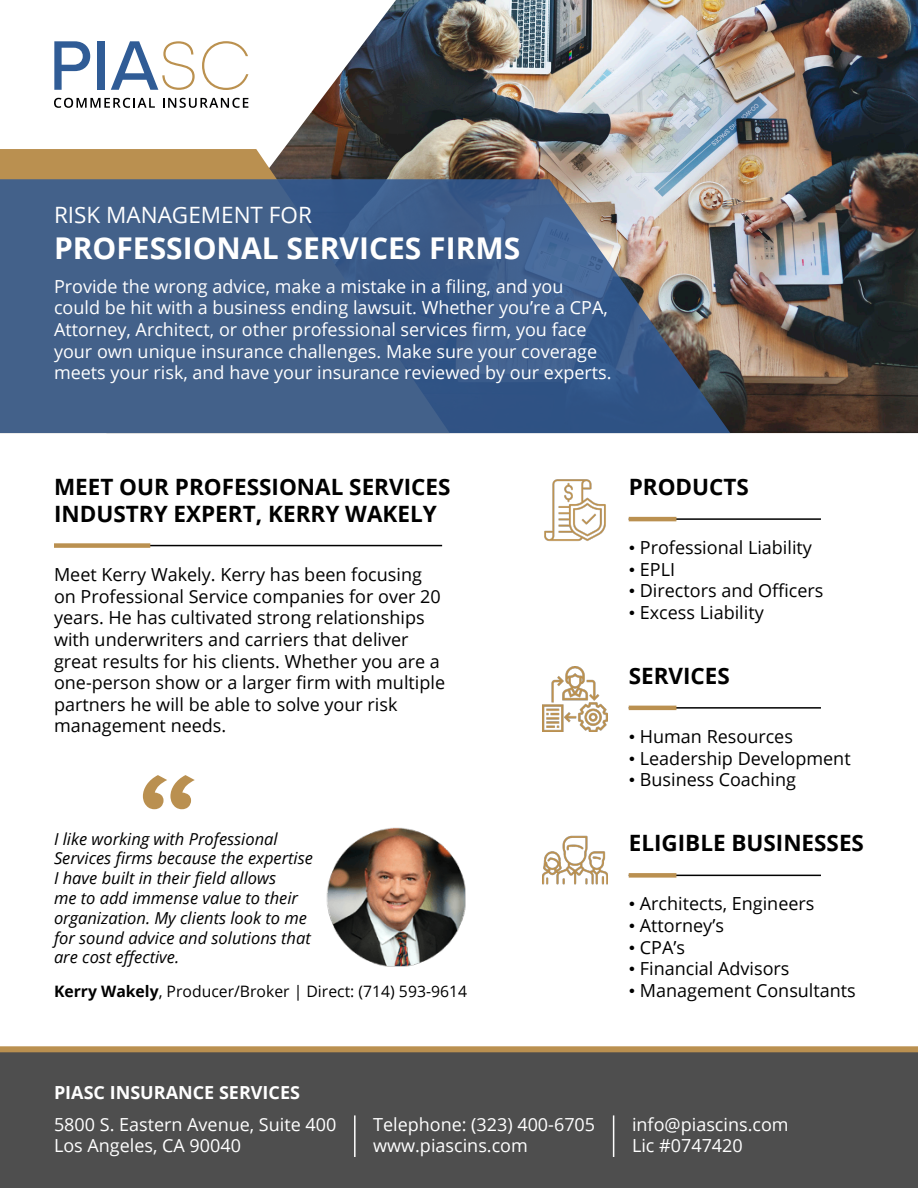
<style>
.page{position:relative;width:918px;height:1188px;background:#fff}
.page>*{position:absolute;margin:0;border:0;box-sizing:border-box;transform-origin:0 0}
.t1{font:165px "Karla";color:#ba9050}
.t2{font:700 30px "Open Sans";color:#fff}
.t3{font:700 22.5px/27px "Open Sans";color:#000}
.t4{font:22.5px "Open Sans";color:#fff}
.t5{font:18px/21.6px "Open Sans";color:#000}
.t6{font:18px/21.6px "Open Sans";color:#fff}
.t7{font:700 18px "Open Sans";color:#fff}
.t8{font:italic 16.5px/19.8px "Open Sans";color:#000}
.t9{font:15.75px "Open Sans";color:#000}
.s1{font-weight:700}
.s2{font-family:"Proxima Nova Extrabld"}
</style>
<div class="page">
<img style="left:106px;top:0;width:812px;height:433px">
<svg style="left:0;top:149px;width:450px;height:30px;background:#9b7d53"></svg>
<svg style="left:0;top:179px;width:730px;height:254px;background:#4b658a"></svg>
<svg style="left:54px;top:41px;width:36px;height:49px"></svg>
<div style="left:98px;top:41px;width:7px;height:49px;background:#305c96"></div>
<svg style="left:111px;top:41px;width:84px;height:49px"></svg>
<svg style="left:202px;top:41px;width:46px;height:49px"></svg>
<svg style="left:54px;top:98px;width:101px;height:10px"></svg>
<svg style="left:163px;top:98px;width:85px;height:10px"></svg>
<img style="left:327px;top:828px;width:139px;height:139px">
<hr style="left:54px;top:545px;width:388px;height:1px;background:#000">
<div style="left:54px;top:543px;width:96px;height:5px;background:#ba9050"></div>
<img style="left:544px;top:479px;width:62px;height:63px">
<hr style="left:629px;top:518px;width:192px;height:2px;background:#000">
<hr style="left:629px;top:517px;width:47px;height:4px;background:#ba9050">
<img style="left:543px;top:667px;width:65px;height:64px">
<hr style="left:629px;top:707px;width:192px;height:2px;background:#000">
<hr style="left:629px;top:706px;width:47px;height:4px;background:#ba9050">
<img style="left:543px;top:835px;width:65px;height:50px">
<hr style="left:629px;top:875px;width:192px;height:1px;background:#000">
<div style="left:629px;top:873px;width:47px;height:5px;background:#ba9050"></div>
<div style="left:0;top:1050px;width:918px;height:138px;background:#4e4e4e"></div>
<div style="left:0;top:1046px;width:918px;height:6px;background:#ba9050"></div>
<hr style="left:354px;top:1115px;width:2px;height:42px;background:#fff">
<hr style="left:613px;top:1115px;width:1px;height:42px;background:#fff">
<p class="t4" style="left:54px;top:200px;width:259px">RISK MANAGEMENT FOR</p>
<p class="t2" style="left:54px;top:227px;width:468px">PROFESSIONAL SERVICES FIRMS</p>
<p class="t6" style="left:54px;top:275px;width:559px">Provide the wrong advice, make a mistake in a filing, and you could be hit with a business ending lawsuit. Whether you’re a CPA, Attorney, Architect, or other professional services firm, you face your own unique insurance challenges. Make sure your coverage meets your risk, and have your insurance reviewed by our experts.</p>
<p class="t3" style="left:54px;top:473px;width:398px">MEET OUR PROFESSIONAL SERVICES<br>INDUSTRY EXPERT, KERRY WAKELY</p>
<p class="t5" style="left:54px;top:563px;width:393px">Meet Kerry Wakely. Kerry has been focusing on Professional Service companies for over 20 years. He has cultivated strong relationships with underwriters and carriers that deliver great results for his clients. Whether you are a one-person show or a larger firm with multiple partners he will be able to solve your risk management needs.</p>
<p class="t1" style="left:137px;top:717px;width:68px">“</p>
<p class="t8" style="left:54px;top:828px;width:260px">I like working with Professional<br>Services firms because the expertise<br>I have built in their field allows<br>me to add immense value to their organization. My clients look to me for sound advice and solutions that are cost effective.</p>
<p class="t9" style="left:54px;top:980px;width:415px"><span class="s1">Kerry Wakely</span>, Producer/Broker | Direct: (714) 593-9614</p>
<p class="t7" style="left:54px;top:1080px;width:248px">PIASC INSURANCE SERVICES</p>
<p class="t6" style="left:54px;top:1113px;width:284px">5800 S. Eastern Avenue, Suite 400</p>
<p class="t6" style="left:54px;top:1135px;width:189px">Los Angeles, CA 90040</p>
<p class="t6" style="left:373px;top:1113px;width:224px">Telephone: (323) 400-6705</p>
<p class="t6" style="left:373px;top:1135px;width:156px">www.piascins.com</p>
<p class="t3" style="left:629px;top:473px;width:122px">PRODUCTS</p>
<p class="t5" style="left:629px;top:536px;width:185px"><span class="s2">•</span> Professional Liability</p>
<p class="t5" style="left:629px;top:558px;width:48px"><span class="s2">•</span> EPLI</p>
<p class="t5" style="left:629px;top:580px;width:196px"><span class="s2">•</span> Directors and Officers</p>
<p class="t5" style="left:629px;top:601px;width:137px"><span class="s2">•</span> Excess Liability</p>
<p class="t3" style="left:629px;top:662px;width:103px">SERVICES</p>
<p class="t5" style="left:629px;top:725px;width:166px"><span class="s2">•</span> Human Resources</p>
<p class="t5" style="left:629px;top:747px;width:223px"><span class="s2">•</span> Leadership Development</p>
<p class="t5" style="left:629px;top:768px;width:169px"><span class="s2">•</span> Business Coaching</p>
<p class="t3" style="left:629px;top:829px;width:237px">ELIGIBLE BUSINESSES</p>
<p class="t5" style="left:629px;top:893px;width:187px"><span class="s2">•</span> Architects, Engineers</p>
<p class="t5" style="left:629px;top:914px;width:97px"><span class="s2">•</span> Attorney’s</p>
<p class="t5" style="left:629px;top:936px;width:58px"><span class="s2">•</span> CPA’s</p>
<p class="t5" style="left:629px;top:957px;width:162px"><span class="s2">•</span> Financial Advisors</p>
<p class="t5" style="left:629px;top:979px;width:229px"><span class="s2">•</span> Management Consultants</p>
<p class="t6" style="left:632px;top:1113px;width:158px">info@piascins.com</p>
<p class="t6" style="left:632px;top:1135px;width:112px">Lic #0747420</p>
</div>
